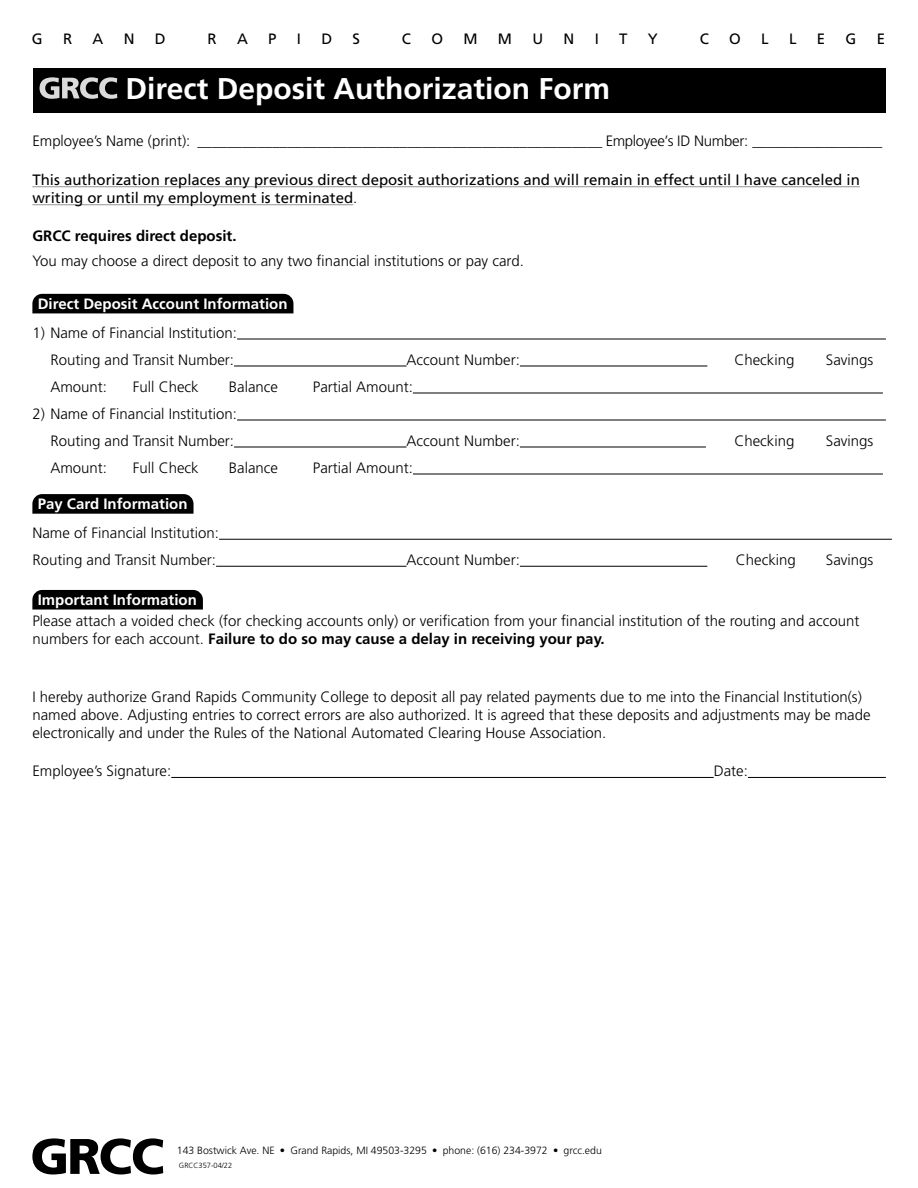
<style>
.page{position:relative;width:918px;height:1188px;background:#fff}
.page>*{position:absolute;margin:0;border:0;box-sizing:border-box;transform-origin:0 0}
.t1{font:700 30px "Frutiger LT Std";color:#fff}
.P_-_Body{font:300 15px/18px "Frutiger LT Std";color:#000}
.P_-_Body-2{font:15px/18px "Frutiger LT Std";color:#000}
.P_-_name_signature{font:300 15px "Frutiger LT Std";color:#000}
.P_-_Body_-_indent{font:300 15px "Frutiger LT Std";color:#000}
.P_-_Body_-_indent_LM{font:300 15px "Frutiger LT Std";color:#000}
.P_-_Body_-_indent_ch{font:300 15px "Frutiger LT Std";color:#000}
.t2{font:700 15px "Frutiger LT Std";color:#fff}
.P_-_Body_-_indent_RJ{font:300 15px "Frutiger LT Std";color:#000}
.P_-_Body-3{font:700 15px "Frutiger LT Std";color:#000}
.P_-_Body_-_Address{font:300 10.5px "Frutiger LT Std";color:#000}
.t3{font:300 7.5px "Frutiger LT Std";color:#000}
.s1{font-weight:300}
.s2{font-weight:700}
</style>
<div class="page">
<div style="left:33px;top:68px;width:852px;height:45px;background:#000"></div>
<svg style="left:40px;top:77px;width:77px;height:22px"></svg>
<hr style="left:32px;top:186px;width:828px;height:1px;background:#939598">
<hr style="left:32px;top:204px;width:321px;height:1px;background:#939598">
<div style="left:32px;top:294px;width:261px;height:19px;background:#000"></div>
<hr style="left:237px;top:339px;width:649px;height:1px;background:#000">
<hr style="left:234px;top:366px;width:173px;height:1px;background:#000">
<hr style="left:520px;top:366px;width:187px;height:1px;background:#000">
<hr style="left:413px;top:393px;width:470px;height:1px;background:#000">
<hr style="left:237px;top:420px;width:649px;height:1px;background:#000">
<hr style="left:234px;top:447px;width:173px;height:1px;background:#000">
<hr style="left:520px;top:447px;width:186px;height:1px;background:#000">
<hr style="left:413px;top:474px;width:470px;height:1px;background:#000">
<svg style="left:32px;top:494px;width:162px;height:20px;background:#090909"></svg>
<hr style="left:219px;top:539px;width:673px;height:1px;background:#000">
<hr style="left:216px;top:566px;width:191px;height:1px;background:#000">
<hr style="left:520px;top:566px;width:187px;height:1px;background:#000">
<svg style="left:32px;top:590px;width:171px;height:20px;background:#090909"></svg>
<hr style="left:171px;top:777px;width:543px;height:1px;background:#000">
<hr style="left:748px;top:777px;width:138px;height:1px;background:#000">
<svg style="left:32px;top:1138px;width:131px;height:36px"></svg>
<p class="P_-_Body-2" style="left:32px;top:30px;width:12px">G</p>
<p class="P_-_Body-2" style="left:63px;top:30px;width:11px">R</p>
<p class="P_-_Body-2" style="left:93px;top:30px;width:12px">A</p>
<p class="P_-_Body-2" style="left:124px;top:30px;width:12px">N</p>
<p class="P_-_Body-2" style="left:155px;top:30px;width:12px">D</p>
<p class="P_-_Body-2" style="left:208px;top:30px;width:11px">R</p>
<p class="P_-_Body-2" style="left:237px;top:30px;width:12px">A</p>
<p class="P_-_Body-2" style="left:268px;top:30px;width:10px">P</p>
<p class="P_-_Body-2" style="left:297px;top:30px;width:6px">I</p>
<p class="P_-_Body-2" style="left:321px;top:30px;width:12px">D</p>
<p class="P_-_Body-2" style="left:353px;top:30px;width:9px">S</p>
<p class="P_-_Body-2" style="left:402px;top:30px;width:11px">C</p>
<p class="P_-_Body-2" style="left:431px;top:30px;width:13px">O</p>
<p class="P_-_Body-2" style="left:463px;top:30px;width:16px">M</p>
<p class="P_-_Body-2" style="left:498px;top:30px;width:16px">M</p>
<p class="P_-_Body-2" style="left:532px;top:30px;width:12px">U</p>
<p class="P_-_Body-2" style="left:564px;top:30px;width:12px">N</p>
<p class="P_-_Body-2" style="left:595px;top:30px;width:6px">I</p>
<p class="P_-_Body-2" style="left:619px;top:30px;width:10px">T</p>
<p class="P_-_Body-2" style="left:648px;top:30px;width:12px">Y</p>
<p class="P_-_Body-2" style="left:700px;top:30px;width:11px">C</p>
<p class="P_-_Body-2" style="left:729px;top:30px;width:13px">O</p>
<p class="P_-_Body-2" style="left:761px;top:30px;width:9px">L</p>
<p class="P_-_Body-2" style="left:789px;top:30px;width:9px">L</p>
<p class="P_-_Body-2" style="left:817px;top:30px;width:10px">E</p>
<p class="P_-_Body-2" style="left:846px;top:30px;width:12px">G</p>
<p class="P_-_Body-2" style="left:877px;top:30px;width:10px">E</p>
<h1 class="t1" style="left:126px;top:70px;width:486px">Direct Deposit Authorization Form</h1>
<p class="P_-_name_signature" style="left:32px;top:133px;width:851px">Employee’s Name (print): ______________________________________________________ Employee’s ID Number: __________________</p>
<p class="P_-_Body-2" style="left:32px;top:170px;width:829px">This authorization replaces any previous direct deposit authorizations and will remain in effect until I have canceled in writing or until my employment is terminated<span class="s1">.</span></p>
<p class="P_-_Body-3" style="left:32px;top:227px;width:206px">GRCC requires direct deposit.</p>
<p class="P_-_Body" style="left:32px;top:252px;width:493px">You may choose a direct deposit to any two financial institutions or pay card.</p>
<h2 class="t2" style="left:38px;top:295px;width:251px">Direct Deposit Account Information</h2>
<p class="P_-_Body_-_indent_RJ" style="left:32px;top:324px;width:206px">1) Name of Financial Institution:</p>
<p class="P_-_Body_-_indent" style="left:50px;top:351px;width:185px">Routing and Transit Number:</p>
<p class="P_-_Body_-_indent" style="left:407px;top:351px;width:115px">Account Number:</p>
<p class="P_-_Body_-_indent" style="left:734px;top:351px;width:62px">Checking</p>
<p class="P_-_Body_-_indent" style="left:826px;top:351px;width:49px">Savings</p>
<p class="P_-_Body_-_indent_ch" style="left:50px;top:378px;width:58px">Amount:</p>
<p class="P_-_Body_-_indent_ch" style="left:133px;top:378px;width:67px">Full Check</p>
<p class="P_-_Body_-_indent_ch" style="left:229px;top:378px;width:51px">Balance</p>
<p class="P_-_Body_-_indent_ch" style="left:313px;top:378px;width:102px">Partial Amount:</p>
<p class="P_-_Body_-_indent_RJ" style="left:32px;top:405px;width:206px">2) Name of Financial Institution:</p>
<p class="P_-_Body_-_indent" style="left:50px;top:432px;width:185px">Routing and Transit Number:</p>
<p class="P_-_Body_-_indent" style="left:407px;top:432px;width:115px">Account Number:</p>
<p class="P_-_Body_-_indent" style="left:734px;top:432px;width:62px">Checking</p>
<p class="P_-_Body_-_indent" style="left:826px;top:432px;width:49px">Savings</p>
<p class="P_-_Body_-_indent_ch" style="left:50px;top:459px;width:58px">Amount:</p>
<p class="P_-_Body_-_indent_ch" style="left:133px;top:459px;width:67px">Full Check</p>
<p class="P_-_Body_-_indent_ch" style="left:229px;top:459px;width:51px">Balance</p>
<p class="P_-_Body_-_indent_ch" style="left:313px;top:459px;width:102px">Partial Amount:</p>
<h2 class="t2" style="left:38px;top:495px;width:151px">Pay Card Information</h2>
<p class="P_-_Body_-_indent_LM" style="left:32px;top:524px;width:188px">Name of Financial Institution:</p>
<p class="P_-_Body_-_indent_LM" style="left:32px;top:551px;width:185px">Routing and Transit Number:</p>
<p class="P_-_Body_-_indent_LM" style="left:407px;top:551px;width:115px">Account Number:</p>
<p class="P_-_Body_-_indent_LM" style="left:736px;top:551px;width:62px">Checking</p>
<p class="P_-_Body_-_indent_LM" style="left:826px;top:551px;width:49px">Savings</p>
<h2 class="t2" style="left:38px;top:591px;width:161px">Important Information</h2>
<p class="P_-_Body" style="left:32px;top:612px;width:829px">Please attach a voided check (for checking accounts only) or verification from your financial institution of the routing and account numbers for each account. <span class="s2">Failure to do so may cause a delay in receiving your pay.</span></p>
<p class="P_-_Body" style="left:32px;top:688px;width:840px">I hereby authorize Grand Rapids Community College to deposit all pay related payments due to me into the Financial Institution(s) named above. Adjusting entries to correct errors are also authorized. It is agreed that these deposits and adjustments may be made electronically and under the Rules of the National Automated Clearing House Association.</p>
<p class="P_-_name_signature" style="left:32px;top:762px;width:140px">Employee’s Signature:</p>
<p class="P_-_name_signature" style="left:714px;top:762px;width:36px">Date:</p>
<p class="P_-_Body_-_Address" style="left:177px;top:1144px;width:427px">143 Bostwick Ave. NE • Grand Rapids, MI 49503-3295 • phone: (616) 234-3972 • grcc.edu</p>
<p class="t3" style="left:179px;top:1161px;width:55px">GRCC357-04/22</p>
</div>
